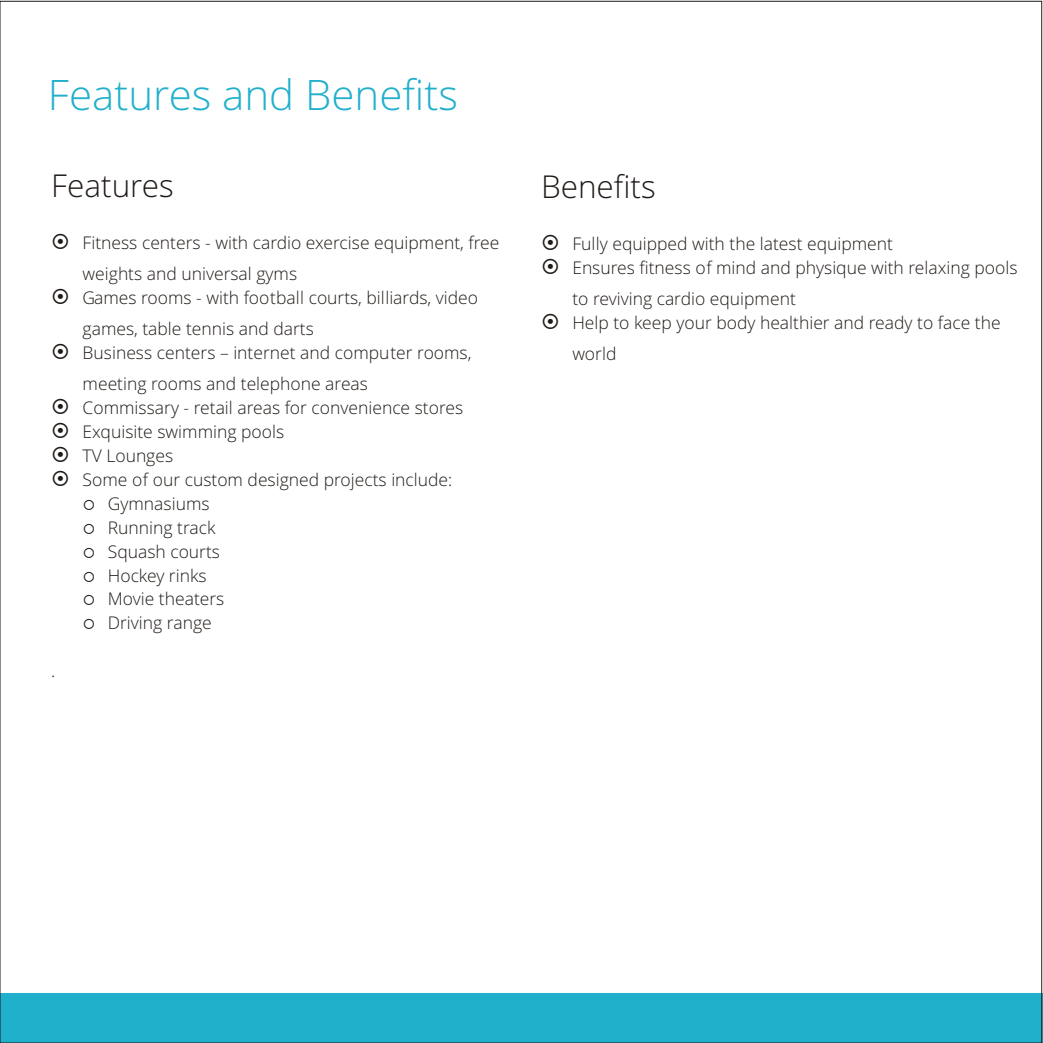
<style>
.page{position:relative;width:1043px;height:1043px;background:#fff}
.page>*{position:absolute;margin:0;border:0;box-sizing:border-box;transform-origin:0 0}
.t1{font:300 42px "Open Sans";color:#21b0cc}
.t2{font:300 31.5px "Open Sans";color:#1f1a17}
.t3{font:300 17.5px/24px "Open Sans";color:#1f1a17}
</style>
<div class="page">
<div style="left:0;top:993px;width:1043px;height:50px;background:#21b0cc"></div>
<h1 class="t1" style="left:48px;top:78px;width:412px">Features and Benefits</h1>
<h2 class="t2" style="left:51px;top:173px;width:124px">Features</h2>
<p class="t3" style="left:83px;top:229px;width:418px;line-height:31px">Fitness centers - with cardio exercise equipment, free weights and universal gyms</p>
<p class="t3" style="left:83px;top:284px;width:397px;line-height:31px">Games rooms - with football courts, billiards, video games, table tennis and darts</p>
<p class="t3" style="left:83px;top:339px;width:390px;line-height:31px">Business centers – internet and computer rooms, meeting rooms and telephone areas</p>
<p class="t3" style="left:83px;top:398px;width:382px">Commissary - retail areas for convenience stores Exquisite swimming pools<br>TV Lounges<br>Some of our custom designed projects include:</p>
<p class="t3" style="left:83px;top:494px;width:128px">○ Gymnasiums</p>
<p class="t3" style="left:83px;top:517px;width:134px">○ Running track</p>
<p class="t3" style="left:83px;top:541px;width:139px">○ Squash courts</p>
<p class="t3" style="left:83px;top:565px;width:125px">○ Hockey rinks</p>
<p class="t3" style="left:83px;top:589px;width:143px">○ Movie theaters</p>
<p class="t3" style="left:83px;top:613px;width:130px">○ Driving range</p>
<p class="t3" style="left:51px;top:660px;width:6px">.</p>
<h2 class="t2" style="left:541px;top:174px;width:116px">Benefits</h2>
<p class="t3" style="left:572px;top:233px;width:447px">Fully equipped with the latest equipment<br>Ensures fitness of mind and physique with relaxing pools</p>
<p class="t3" style="left:572px;top:288px;width:430px">to reviving cardio equipment<br>Help to keep your body healthier and ready to face the</p>
<p class="t3" style="left:572px;top:343px;width:46px">world</p>
</div>
